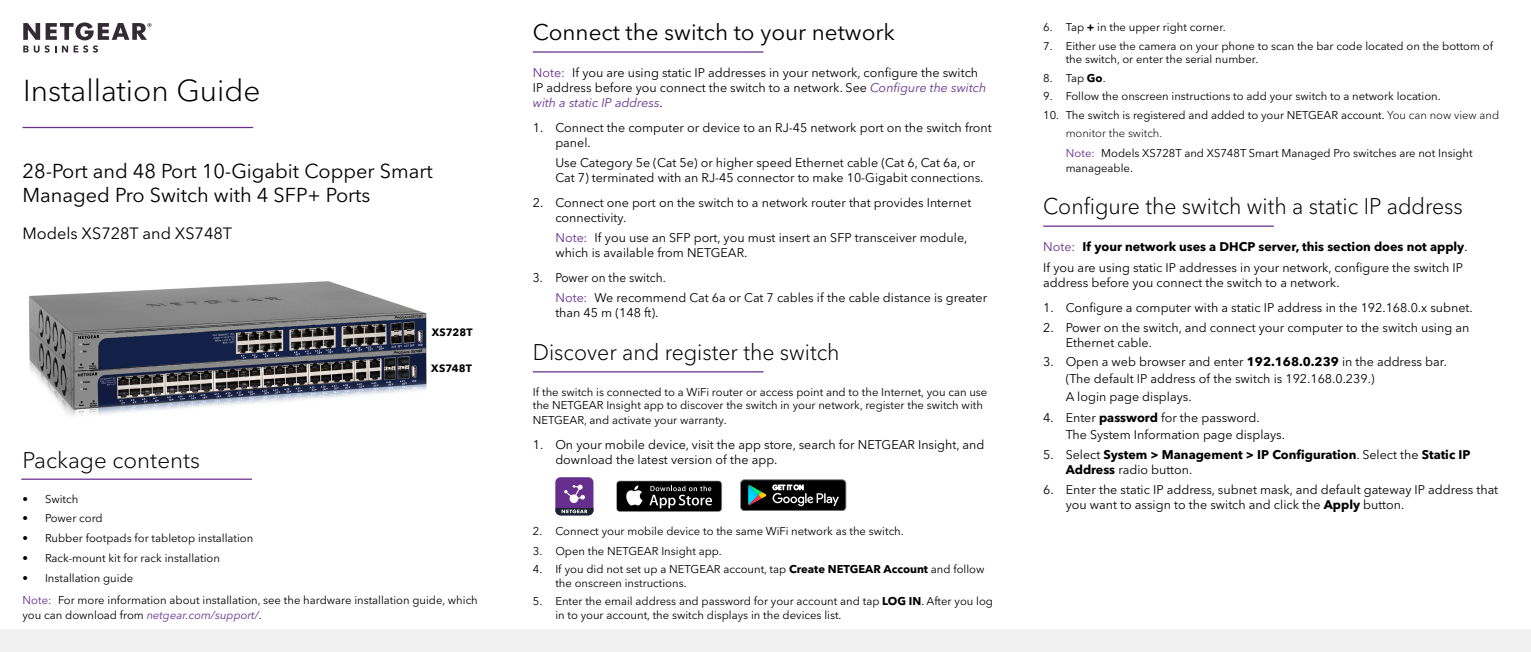
<style>
.page{position:relative;width:1531px;height:652px;background:#fff}
.page>*{position:absolute;margin:0;border:0;box-sizing:border-box;transform-origin:0 0}
.t1{font:300 30px "Avenir Next LT Pro";color:#000}
.t2{font:300 22.5px "Avenir Next LT Pro";color:#000;scale:.95 1}
.t3{font:22.5px "Avenir Next LT Pro";color:#000}
.t4{font:300 22.5px "Avenir Next LT Pro";color:#000}
.t5{font:20px/24px "Avenir Next LT Pro";color:#000}
.t6{font:16.25px "Avenir Next LT Pro";color:#000}
.t7{font:12.5px/15px "Avenir Next LT Pro";color:#000}
.t8{font:12.5px/20px "Avenir Next LT Pro";color:#000;scale:.95 1}
.t9{font:700 12.5px/15px "Avenir Next LT Pro";color:#000}
.t10{font:11.25px/13.5px "Avenir Next LT Pro";color:#000}
.t11{font:italic 11.25px "Avenir Next LT Pro";color:#662e8d}
.t12{font:700 10.62px "Avenir Next LT Pro";letter-spacing:.01em;color:#000}
.s1{color:#662e8d}
.s2{font-style:normal;color:#000}
.s3{font-style:italic;color:#662e8d}
.s4{font-weight:700}
.s5{font-weight:300}
.s6{font-weight:400}
</style>
<div class="page">
<hr style="left:22px;top:127px;width:231px;height:1px;background:#662e8d">
<svg style="left:23px;top:23px;width:129px;height:30px"></svg>
<div style="left:0;top:630px;width:1531px;height:22px;background:#f1f1f1"></div>
<svg style="left:555px;top:477px;width:38px;height:38px"></svg>
<svg style="left:616px;top:481px;width:106px;height:31px"></svg>
<div style="left:617px;top:481px;width:104px;height:30px;background:#000;border-radius:3px"></div>
<svg style="left:626px;top:485px;width:16px;height:20px"></svg>
<svg style="left:649px;top:486px;width:63px;height:22px"></svg>
<svg style="left:742px;top:479px;width:105px;height:29px"></svg>
<svg style="left:740px;top:480px;width:106px;height:31px;background:#292f2e"></svg>
<hr style="left:21px;top:479px;width:231px;height:1px;background:#662e8d">
<hr style="left:533px;top:51px;width:230px;height:2px;background:#662e8d">
<hr style="left:1043px;top:226px;width:231px;height:1px;background:#662e8d">
<img style="left:28px;top:281px;width:399px;height:135px">
<hr style="left:533px;top:371px;width:230px;height:1px;background:#662e8d">
<h1 class="t1" style="left:23px;top:73px;width:239px">Installation Guide</h1>
<h3 class="t5" style="left:22px;top:159px;width:412px">28-Port and 48 Port 10-Gigabit Copper Smart<br>Managed Pro Switch with 4 SFP+ Ports</h3>
<h3 class="t6" style="left:22px;top:223px;width:211px">Models XS728T and XS748T</h3>
<p class="t12" style="left:432px;top:326px;width:42px">XS728T</p>
<p class="t12" style="left:431px;top:361px;width:42px">XS748T</p>
<h2 class="t4" style="left:22px;top:447px;width:179px">Package contents</h2>
<p class="t10" style="left:22px;top:492px;width:57px">• Switch</p>
<p class="t10" style="left:22px;top:512px;width:82px">• Power cord</p>
<p class="t10" style="left:22px;top:532px;width:232px">• Rubber footpads for tabletop installation</p>
<p class="t10" style="left:22px;top:551px;width:199px">• Rack-mount kit for rack installation</p>
<p class="t10" style="left:22px;top:567px;width:457px;line-height:22.5px">• Installation guide<br><span class="s1">Note:</span> For more information about installation, see the hardware installation guide, which</p>
<p class="t11" style="left:22px;top:609px;width:241px"><span class="s2">you can download from</span> netgear.com/support/<span class="s2">.</span></p>
<h2 class="t3" style="left:533px;top:18px;width:364px">Connect the switch to your network</h2>
<p class="t7" style="left:533px;top:65px;width:455px"><span class="s1">Note:</span> If you are using static IP addresses in your network, configure the switch<br>IP address before you connect the switch to a network. See <span class="s3">Configure the switch with a static IP address</span>.</p>
<p class="t7" style="left:555px;top:120px;width:438px;text-indent:-22px">1. Connect the computer or device to an RJ-45 network port on the switch front panel.</p>
<p class="t7" style="left:555px;top:155px;width:430px">Use Category 5e (Cat 5e) or higher speed Ethernet cable (Cat 6, Cat 6a, or<br>Cat 7) terminated with an RJ-45 connector to make 10-Gigabit connections.</p>
<p class="t7" style="left:555px;top:195px;width:417px;text-indent:-22px">2. Connect one port on the switch to a network router that provides Internet connectivity.</p>
<p class="t7" style="left:555px;top:230px;width:413px"><span class="s1">Note:</span> If you use an SFP port, you must insert an SFP transceiver module, which is available from NETGEAR.</p>
<p class="t8" style="left:555px;top:268px;width:456px;text-indent:-22px">3. Power on the switch.<br><span class="s1">Note:</span> We recommend Cat 6a or Cat 7 cables if the cable distance is greater</p>
<p class="t7" style="left:555px;top:305px;width:105px">than 45 m (148 ft).</p>
<h2 class="t2" style="left:533px;top:338px;width:324px">Discover and register the switch</h2>
<p class="t10" style="left:533px;top:385px;width:456px">If the switch is connected to a WiFi router or access point and to the Internet, you can use the NETGEAR Insight app to discover the switch in your network, register the switch with</p>
<p class="t10" style="left:533px;top:413px;width:195px">NETGEAR, and activate your warranty.</p>
<p class="t7" style="left:555px;top:437px;width:430px;text-indent:-22px">1. On your mobile device, visit the app store, search for NETGEAR Insight, and download the latest version of the app.</p>
<p class="t10" style="left:533px;top:524px;width:372px">2. Connect your mobile device to the same WiFi network as the switch.</p>
<p class="t10" style="left:533px;top:544px;width:190px">3. Open the NETGEAR Insight app.</p>
<p class="t10" style="left:555px;top:563px;width:431px;text-indent:-22px">4. If you did not set up a NETGEAR account, tap <span class="s4">Create NETGEAR Account</span> and follow the onscreen instructions.</p>
<p class="t10" style="left:555px;top:595px;width:439px;text-indent:-22px">5. Enter the email address and password for your account and tap <span class="s4">LOG IN</span>. After you log in to your account, the switch displays in the devices list.</p>
<p class="t10" style="left:1043px;top:20px;width:184px">6. Tap <span class="s4">+</span> in the upper right corner.</p>
<p class="t10" style="left:1065px;top:39px;width:429px;text-indent:-22px">7. Either use the camera on your phone to scan the bar code located on the bottom of the switch, or enter the serial number.</p>
<p class="t10" style="left:1043px;top:71px;width:64px">8. Tap <span class="s4">Go</span>.</p>
<p class="t10" style="left:1043px;top:89px;width:399px">9. Follow the onscreen instructions to add your switch to a network location.</p>
<p class="t10" style="left:1065px;top:106px;width:435px;line-height:18px;text-indent:-22px">10. The switch is registered and added to your NETGEAR account. <span class="s5">You can now view and monitor the switch.</span></p>
<p class="t10" style="left:1065px;top:145px;width:408px;line-height:15px"><span class="s1">Note:</span> Models XS728T and XS748T Smart Managed Pro switches are not Insight manageable.</p>
<h2 class="t2" style="left:1043px;top:193px;width:443px">Configure the switch with a static IP address</h2>
<p class="t7" style="left:1043px;top:235px;width:426px;line-height:21.8px"><span class="s1">Note:</span> <span class="s4">If your network uses a DHCP server, this section does not apply</span>.<br>If you are using static IP addresses in your network, configure the switch IP</p>
<p class="t7" style="left:1043px;top:276px;width:298px">address before you connect the switch to a network.</p>
<p class="t7" style="left:1043px;top:301px;width:431px">1. Configure a computer with a static IP address in the 192.168.0.x subnet.</p>
<p class="t7" style="left:1065px;top:321px;width:405px;text-indent:-22px">2. Power on the switch, and connect your computer to the switch using an<br>Ethernet cable.</p>
<p class="t7" style="left:1065px;top:353px;width:383px;line-height:16.8px;text-indent:-22px">3. Open a web browser and enter <span class="s4">192.168.0.239</span> in the address bar. (The default IP address of the switch is 192.168.0.239.)</p>
<p class="t7" style="left:1065px;top:390px;width:127px">A login page displays.</p>
<p class="t7" style="left:1065px;top:409px;width:221px;line-height:16.8px;text-indent:-22px">4. Enter <span class="s4">password</span> for the password.<br>The System Information page displays.</p>
<p class="t9" style="left:1065px;top:447px;width:406px;text-indent:-22px"><span class="s6">5. Select</span> System &gt; Management &gt; IP Configuration<span class="s6">. Select the</span> Static IP<br>Address <span class="s6">radio button.</span></p>
<p class="t7" style="left:1065px;top:483px;width:434px;text-indent:-22px">6. Enter the static IP address, subnet mask, and default gateway IP address that you want to assign to the switch and click the <span class="s4">Apply</span> button.</p>
</div>
